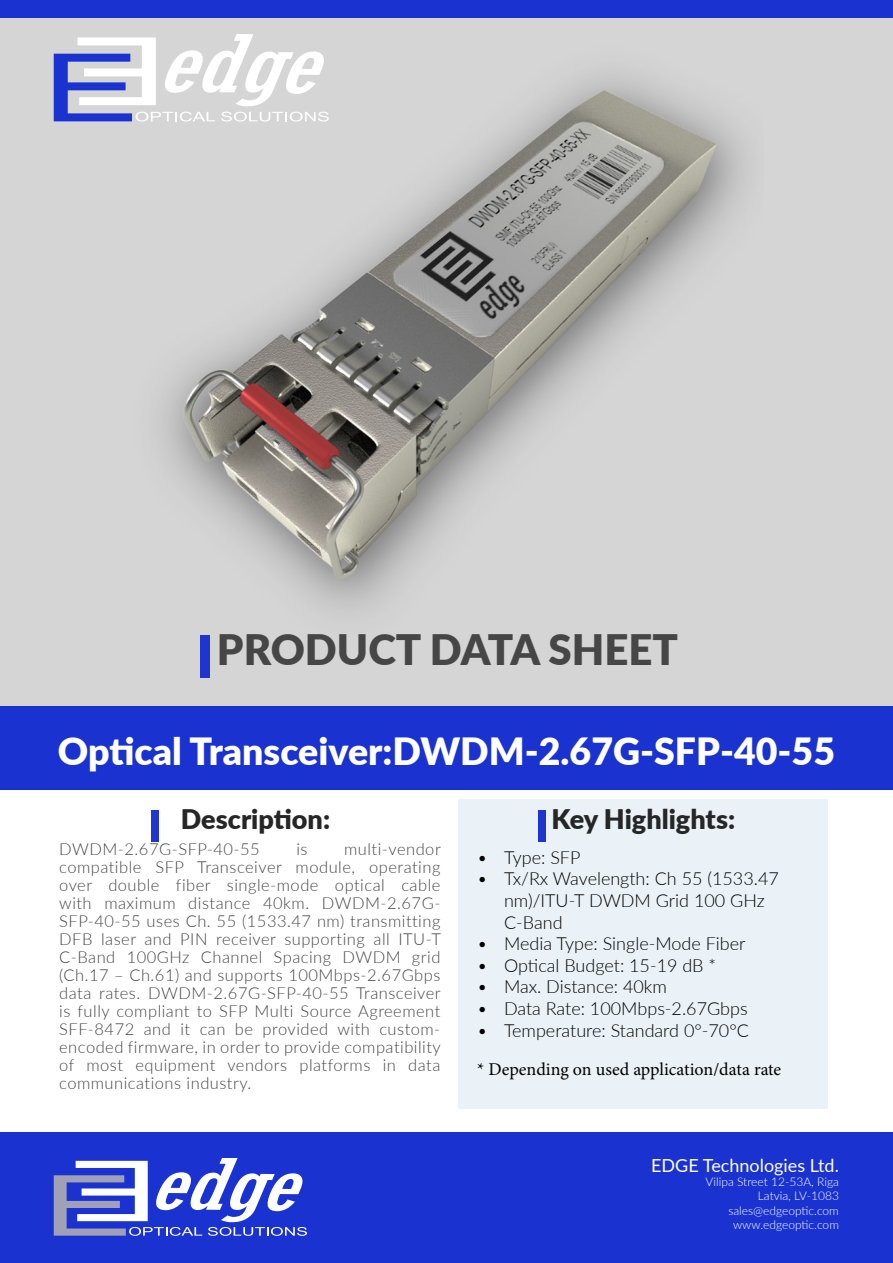
<style>
.page{position:relative;width:893px;height:1263px;background:#fff}
.page>*{position:absolute;margin:0;border:0;box-sizing:border-box;transform-origin:0 0}
.Level1_Title{font:900 42px "Lato";color:#464646}
.Level1_Title-2{font:900 37.5px "Lato";color:#fff}
.Level1_Title-3{font:900 27px "Lato";color:#262626}
.t1{font:300 18px/21.6px "Lato";color:#000}
.t2{font:18px "Minion Pro";color:#000}
.t3{font:18px "Lato";color:#fff}
.t4{font:300 16.5px/18px "Lato";letter-spacing:.03em;color:#464646;text-align:justify}
.t5{font:300 12px "Lato";color:#fff}
</style>
<div class="page">
<div style="left:0;top:1133px;width:893px;height:130px;background:#1a33d0"></div>
<svg style="left:54px;top:1158px;width:253px;height:78px"></svg>
<div style="left:0;top:0;width:893px;height:18px;background:#1a33d0"></div>
<div style="left:0;top:18px;width:893px;height:691px;background:#d5d5d5"></div>
<img style="left:162px;top:75px;width:584px;height:535px">
<div style="left:200px;top:635px;width:10px;height:43px;background:#1f35ce"></div>
<div style="left:0;top:706px;width:893px;height:83px;background:#1a33d0"></div>
<div style="left:458px;top:799px;width:370px;height:309px;background:#eaf2f7"></div>
<div style="left:538px;top:810px;width:8px;height:31px;background:#1f35ce"></div>
<div style="left:151px;top:810px;width:8px;height:31px;background:#1f35ce"></div>
<svg style="left:54px;top:34px;width:275px;height:88px"></svg>
<p class="Level1_Title" style="left:217px;top:618px;width:463px">PRODUCT DATA SHEET</p>
<p class="Level1_Title-2" style="left:58px;top:723px;width:779px">Optical Transceiver:DWDM-2.67G-SFP-40-55</p>
<p class="Level1_Title-3" style="left:181px;top:799px;width:151px">Description:</p>
<p class="Level1_Title-3" style="left:552px;top:799px;width:185px">Key Highlights:</p>
<p class="t1" style="left:477px;top:846px;width:105px">• Type: SFP</p>
<p class="t1" style="left:504px;top:867px;width:276px;text-indent:-27px">• Tx/Rx Wavelength: Ch 55 (1533.47 nm)/ITU-T DWDM Grid 100 GHz<br>C-Band</p>
<p class="t1" style="left:477px;top:932px;width:270px">• Media Type: Single-Mode Fiber</p>
<p class="t1" style="left:477px;top:954px;width:241px">• Optical Budget: 15-19 dB *</p>
<p class="t1" style="left:477px;top:975px;width:192px">• Max. Distance: 40km</p>
<p class="t1" style="left:477px;top:997px;width:272px">• Data Rate: 100Mbps-2.67Gbps</p>
<p class="t1" style="left:477px;top:1019px;width:273px">• Temperature: Standard 0°-70°C</p>
<p class="t2" style="left:477px;top:1057px;width:306px">* Depending on used application/data rate</p>
<p class="t4" style="left:59px;top:839px;width:383px;text-indent:285px">multi-vendor compatible SFP Transceiver module, operating over double fiber single-mode optical cable with maximum distance 40km. DWDM-2.67G-SFP-40-55 uses Ch. 55 (1533.47 nm) transmitting DFB laser and PIN receiver supporting all ITU-T C-Band 100GHz Channel Spacing DWDM grid (Ch.17 – Ch.61) and supports 100Mbps-2.67Gbps data rates. DWDM-2.67G-SFP-40-55 Transceiver is fully compliant to SFP Multi Source Agreement SFF-8472 and it can be provided with custom&shy;encoded firmware, in order to provide compatibility of most equipment vendors platforms in data communications industry.</p>
<p class="t4" style="left:59px;top:839px;width:202px">DWDM-2.67G-SFP-40-55</p>
<p class="t4" style="left:296px;top:839px;width:13px">is</p>
<p class="t3" style="left:651px;top:1152px;width:189px">EDGE Technologies Ltd.</p>
<p class="t5" style="left:706px;top:1173px;width:135px">Vilipa Street 12-53A, Riga</p>
<p class="t5" style="left:758px;top:1188px;width:83px">Latvia, LV-1083</p>
<p class="t5" style="left:728px;top:1202px;width:112px">sales@edgeoptic.com</p>
<p class="t5" style="left:733px;top:1216px;width:107px">www.edgeoptic.com</p>
</div>
